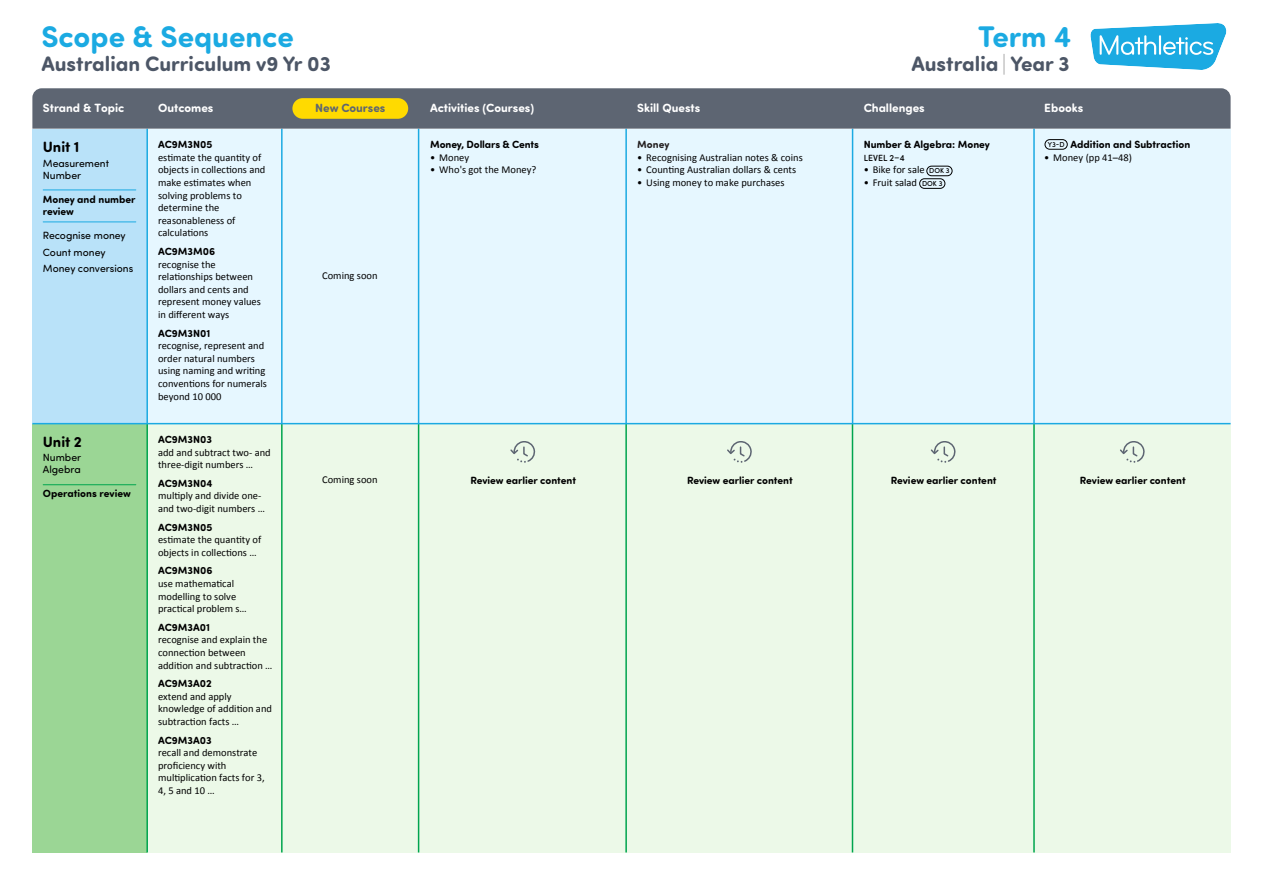
<style>
.page{position:relative;width:1263px;height:893px;background:#fff}
.page>*{position:absolute;margin:0;border:0;box-sizing:border-box;transform-origin:0 0}
.t1{font:700 30px "Sofia Pro Soft";color:#1baae2}
.t2{font:700 21px "Sofia Pro Soft";color:#4c5666}
.t3{font:700 15px "Sofia Pro Soft";color:#000}
.t4{font:700 12px "Sofia Pro Soft";color:#fff}
.t5{font:700 12px "Sofia Pro Soft";color:#5d6572}
.t6{font:10.5px/12.6px "Calibri";color:#000}
.t7{font:700 10.5px/12px "Sofia Pro Soft";color:#000}
.t8{font:10.5px/12px "Sofia Pro Soft";color:#000}
.t9{font:700 10.5px "Sofia Pro Soft";letter-spacing:-.005em;color:#231f20}
.t10{font:500 9px "Sofia Pro Soft";color:#000}
.t11{font:500 7.2px/12.6px "Sofia Pro Soft";color:#000}
</style>
<div class="page">
<div style="left:147px;top:423px;width:1083px;height:429px;background:#ecf9e8"></div>
<div style="left:32px;top:423px;width:115px;height:429px;background:#9bd695"></div>
<div style="left:147px;top:129px;width:1083px;height:294px;background:#e6f7ff"></div>
<div style="left:32px;top:129px;width:115px;height:294px;background:#b9e2f9"></div>
<hr style="left:146px;top:424px;width:2px;height:428px;background:#00a54e">
<hr style="left:281px;top:424px;width:2px;height:428px;background:#00a54e">
<hr style="left:1033px;top:424px;width:2px;height:428px;background:#00a54e">
<hr style="left:625px;top:424px;width:2px;height:428px;background:#00a54e">
<hr style="left:852px;top:424px;width:1px;height:428px;background:#00a54e">
<hr style="left:418px;top:424px;width:1px;height:428px;background:#00a54e">
<hr style="left:146px;top:129px;width:2px;height:295px;background:#1baae2">
<hr style="left:281px;top:129px;width:2px;height:295px;background:#1baae2">
<hr style="left:1033px;top:129px;width:2px;height:295px;background:#1baae2">
<hr style="left:418px;top:129px;width:1px;height:295px;background:#1baae2">
<hr style="left:852px;top:129px;width:1px;height:295px;background:#1baae2">
<hr style="left:625px;top:129px;width:2px;height:295px;background:#1baae2">
<hr style="left:32px;top:423px;width:1198px;height:1px;background:#1baae2">
<div style="left:926px;top:166px;width:26px;height:10px;border:1px solid #000;border-radius:5px"></div>
<div style="left:919px;top:178px;width:26px;height:11px;border:1px solid #000;border-radius:5px"></div>
<div style="left:1045px;top:139px;width:22px;height:11px;border:1px solid #000;border-radius:5px"></div>
<hr style="left:43px;top:189px;width:93px;height:1px;background:#1baae2">
<hr style="left:43px;top:221px;width:93px;height:1px;background:#1baae2">
<hr style="left:43px;top:484px;width:93px;height:1px;background:#00a54e">
<svg style="left:1120px;top:441px;width:24px;height:22px"></svg>
<svg style="left:930px;top:441px;width:25px;height:22px"></svg>
<svg style="left:727px;top:441px;width:25px;height:22px"></svg>
<svg style="left:510px;top:441px;width:25px;height:22px"></svg>
<div style="left:32px;top:88px;width:1198px;height:41px;background:#5d6572"></div>
<div style="left:292px;top:98px;width:116px;height:21px;background:#ffda00;border-radius:10px"></div>
<svg style="left:1090px;top:23px;width:137px;height:47px"></svg>
<hr style="left:1003px;top:54px;width:2px;height:21px;background:#c6c6c6">
<h1 class="t1" style="left:41px;top:15px;width:254px">Scope &amp; Sequence</h1>
<h1 class="t1" style="left:978px;top:15px;width:95px">Term 4</h1>
<h2 class="t2" style="left:41px;top:48px;width:291px">Australian Curriculum v9 Yr 03</h2>
<h2 class="t2" style="left:911px;top:48px;width:160px">Australia Year 3</h2>
<p class="t4" style="left:43px;top:99px;width:83px">Strand &amp; Topic</p>
<p class="t4" style="left:158px;top:99px;width:57px">Outcomes</p>
<p class="t5" style="left:315px;top:99px;width:72px">New Courses</p>
<p class="t4" style="left:430px;top:99px;width:105px">Activities (Courses)</p>
<p class="t4" style="left:637px;top:99px;width:64px">Skill Quests</p>
<p class="t4" style="left:864px;top:99px;width:63px">Challenges</p>
<p class="t4" style="left:1044px;top:99px;width:40px">Ebooks</p>
<h3 class="t3" style="left:43px;top:136px;width:38px">Unit 1</h3>
<p class="t8" style="left:43px;top:156px;width:68px">Measurement<br>Number</p>
<p class="t7" style="left:43px;top:192px;width:94px">Money and number review</p>
<p class="t8" style="left:43px;top:227px;width:92px;line-height:16.5px">Recognise money<br>Count money<br>Money conversions</p>
<h3 class="t3" style="left:43px;top:431px;width:41px">Unit 2</h3>
<p class="t8" style="left:43px;top:451px;width:40px">Number<br>Algebra</p>
<p class="t7" style="left:43px;top:487px;width:90px">Operations review</p>
<p class="t7" style="left:158px;top:138px;width:56px">AC9M3N05</p>
<p class="t6" style="left:158px;top:151px;width:109px">estimate the quantity of objects in collections and make estimates when solving problems to determine the reasonableness of calculations</p>
<p class="t7" style="left:158px;top:245px;width:59px">AC9M3M06</p>
<p class="t6" style="left:158px;top:258px;width:104px">recognise the relationships between dollars and cents and represent money values in different ways</p>
<p class="t7" style="left:158px;top:326px;width:54px">AC9M3N01</p>
<p class="t6" style="left:158px;top:339px;width:110px">recognise, represent and order natural numbers using naming and writing conventions for numerals beyond 10 000</p>
<p class="t7" style="left:158px;top:433px;width:55px">AC9M3N03</p>
<p class="t6" style="left:158px;top:446px;width:114px">add and subtract two- and three-digit numbers …</p>
<p class="t7" style="left:158px;top:477px;width:56px">AC9M3N04</p>
<p class="t6" style="left:158px;top:490px;width:108px">multiply and divide one&shy;and two-digit numbers …</p>
<p class="t7" style="left:158px;top:520px;width:56px">AC9M3N05</p>
<p class="t6" style="left:158px;top:533px;width:105px">estimate the quantity of objects in collections …</p>
<p class="t7" style="left:158px;top:564px;width:56px">AC9M3N06</p>
<p class="t6" style="left:158px;top:577px;width:90px">use mathematical modelling to solve practical problem s…</p>
<p class="t7" style="left:158px;top:621px;width:53px">AC9M3A01</p>
<p class="t6" style="left:158px;top:634px;width:116px">recognise and explain the connection between addition and subtraction …</p>
<p class="t7" style="left:158px;top:677px;width:55px">AC9M3A02</p>
<p class="t6" style="left:158px;top:690px;width:115px">extend and apply knowledge of addition and subtraction facts …</p>
<p class="t7" style="left:158px;top:733px;width:55px">AC9M3A03</p>
<p class="t6" style="left:158px;top:746px;width:108px">recall and demonstrate proficiency with multiplication facts for 3,<br>4, 5 and 10 …</p>
<p class="t6" style="left:322px;top:269px;width:57px">Coming soon</p>
<p class="t6" style="left:322px;top:473px;width:57px">Coming soon</p>
<p class="t7" style="left:430px;top:138px;width:110px">Money, Dollars &amp; Cents</p>
<p class="t6" style="left:430px;top:151px;width:41px">• Money</p>
<p class="t6" style="left:430px;top:164px;width:108px">• Who's got the Money?</p>
<p class="t9" style="left:637px;top:137px;width:34px">Money</p>
<p class="t6" style="left:637px;top:151px;width:167px">• Recognising Australian notes &amp; coins</p>
<p class="t6" style="left:637px;top:164px;width:160px">• Counting Australian dollars &amp; cents</p>
<p class="t6" style="left:637px;top:176px;width:149px">• Using money to make purchases</p>
<p class="t7" style="left:864px;top:138px;width:128px">Number &amp; Algebra: Money</p>
<p class="t10" style="left:864px;top:151px;width:43px">LEVEL 2–4</p>
<p class="t6" style="left:864px;top:164px;width:63px">• Bike for sale</p>
<p class="t6" style="left:864px;top:176px;width:55px">• Fruit salad</p>
<p class="t11" style="left:922px;top:164px;width:29px;text-indent:7px">DOK 3<br>DOK 3</p>
<p class="t7" style="left:1070px;top:138px;width:121px">Addition and Subtraction</p>
<p class="t6" style="left:1044px;top:151px;width:89px">• Money (pp 41–48)</p>
<p class="t11" style="left:1048px;top:138px;width:18px">Y3-D</p>
<p class="t7" style="left:470px;top:473px;width:107px">Review earlier content</p>
<p class="t7" style="left:687px;top:473px;width:107px">Review earlier content</p>
<p class="t7" style="left:891px;top:473px;width:107px">Review earlier content</p>
<p class="t7" style="left:1080px;top:473px;width:107px">Review earlier content</p>
</div>
